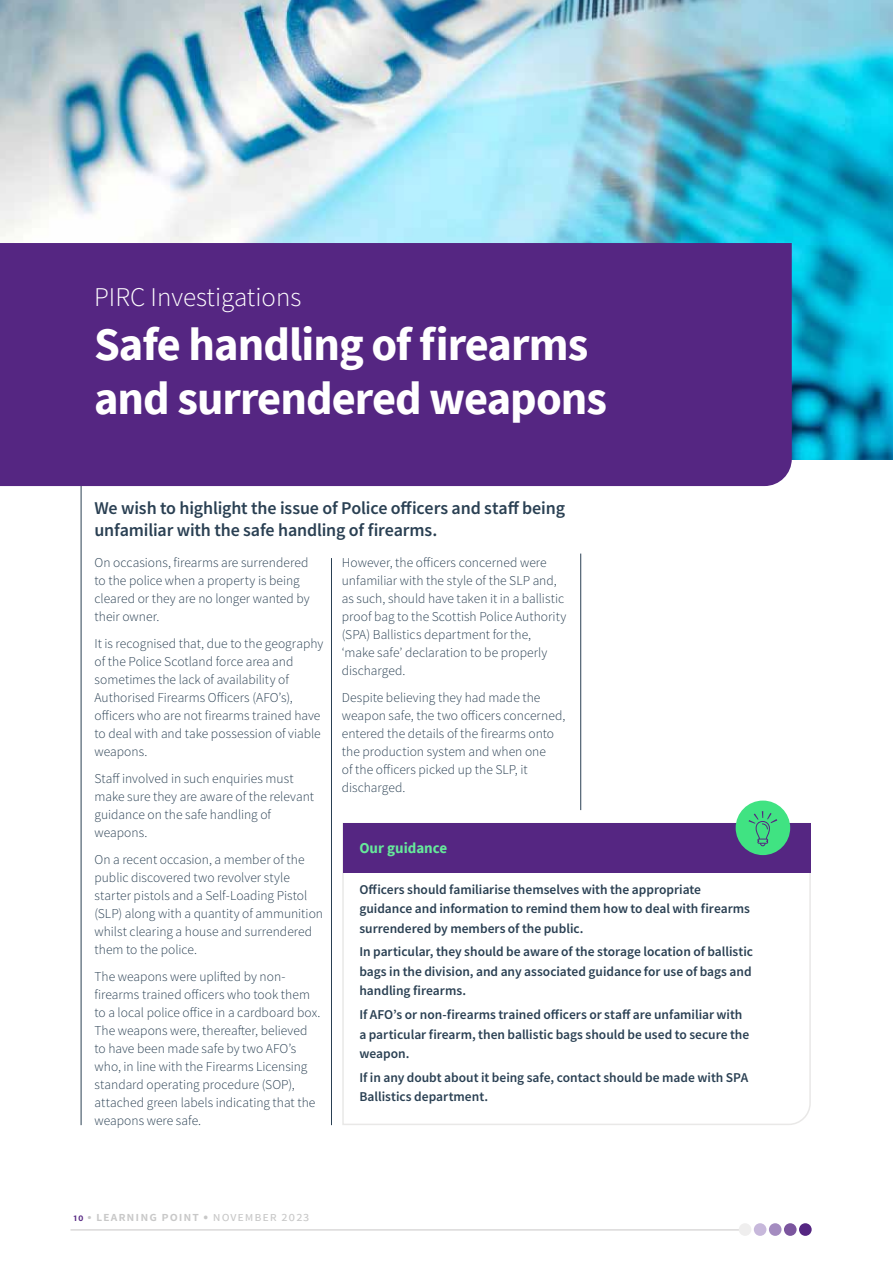
<style>
.page{position:relative;width:893px;height:1263px;background:#fff}
.page>*{position:absolute;margin:0;border:0;box-sizing:border-box;transform-origin:0 0}
.t1{font:700 46.5px/54px "Source Sans Pro";letter-spacing:-.02em;color:#fff}
.t2{font:300 27px "Source Sans Pro";color:#fff}
.Lead_in{font:600 18px/22.5px "Source Sans Pro";letter-spacing:-.01em;color:#2a4053}
.pull_quote{font:700 15px "Source Sans Pro";color:#66e99b}
.Body{font:300 13.5px/18px "Source Sans Pro";color:#2a4053}
.Body-2{font:600 13.5px/19.5px "Source Sans Pro";color:#2a4053}
.t3{font:13.5px "Source Sans Pro";letter-spacing:.07em;color:#c8c8c8}
.s1{font-weight:600;font-size:10.5px;color:#552682}
.s2{font-weight:600}
.s3{font-weight:700}
</style>
<div class="page">
<hr style="left:70px;top:1229px;width:675px;height:1px;background:#c8c7c7">
<div style="left:799px;top:1223px;width:13px;height:13px;background:#552682;border-radius:50%"></div>
<div style="left:784px;top:1223px;width:13px;height:13px;background:#7b559e;border-radius:50%"></div>
<div style="left:754px;top:1223px;width:12px;height:13px;background:#c7b8db;border-radius:50%"></div>
<div style="left:739px;top:1223px;width:12px;height:13px;background:#efeeee;border-radius:50%"></div>
<div style="left:769px;top:1223px;width:12px;height:13px;background:#a48cc0;border-radius:50%"></div>
<svg style="left:342px;top:823px;width:469px;height:302px"></svg>
<img style="left:0;top:0;width:893px;height:459px">
<hr style="left:81px;top:473px;width:1px;height:652px;background:#2a4053">
<hr style="left:331px;top:558px;width:1px;height:567px;background:#2a4053">
<hr style="left:580px;top:554px;width:1px;height:256px;background:#2a4053">
<div style="left:0;top:243px;width:792px;height:243px;background:#552682"></div>
<div style="left:343px;top:824px;width:467px;height:49px;background:#552682"></div>
<div style="left:736px;top:800px;width:54px;height:55px;background:#40e382;border-radius:50%"></div>
<svg style="left:749px;top:811px;width:28px;height:35px"></svg>
<h3 class="t2" style="left:94px;top:280px;width:209px">PIRC Investigations</h3>
<h1 class="t1" style="left:94px;top:317px;width:515px">Safe handling of firearms and surrendered weapons</h1>
<p class="Lead_in" style="left:94px;top:496px;width:472px">We wish to highlight the issue of Police officers and staff being unfamiliar with the safe handling of firearms.</p>
<p class="Body" style="left:94px;top:554px;width:217px">On occasions, firearms are surrendered to the police when a property is being cleared or they are no longer wanted by their owner.</p>
<p class="Body" style="left:94px;top:635px;width:230px">It is recognised that, due to the geography of the Police Scotland force area and sometimes the lack of availability of Authorised Firearms Officers (AFO’s), officers who are not firearms trained have to deal with and take possession of viable weapons.</p>
<p class="Body" style="left:94px;top:770px;width:221px">Staff involved in such enquiries must make sure they are aware of the relevant guidance on the safe handling of weapons.</p>
<p class="Body" style="left:94px;top:851px;width:230px">On a recent occasion, a member of the public discovered two revolver style starter pistols and a Self-Loading Pistol (SLP) along with a quantity of ammunition whilst clearing a house and surrendered them to the police.</p>
<p class="Body" style="left:94px;top:968px;width:227px">The weapons were uplifted by non&shy;firearms trained officers who took them to a local police office in a cardboard box.<br>The weapons were, thereafter, believed to have been made safe by two AFO’s who, in line with the Firearms Licensing standard operating procedure (SOP), attached green labels indicating that the weapons were safe.</p>
<p class="Body" style="left:342px;top:554px;width:226px">However, the officers concerned were unfamiliar with the style of the SLP and, as such, should have taken it in a ballistic proof bag to the Scottish Police Authority (SPA) Ballistics department for the, ‘make safe’ declaration to be properly discharged.</p>
<p class="Body" style="left:342px;top:689px;width:225px">Despite believing they had made the weapon safe, the two officers concerned, entered the details of the firearms onto the production system and when one<br>of the officers picked up the SLP, it discharged.</p>
<p class="pull_quote" style="left:359px;top:838px;width:89px">Our guidance</p>
<p class="Body-2" style="left:359px;top:879px;width:392px">Officers should familiarise themselves with the appropriate guidance and information to remind them how to deal with firearms surrendered by members of the public.</p>
<p class="Body-2" style="left:359px;top:942px;width:395px;text-align:justify">In particular, they should be aware of the storage location of ballistic bags in the division, and any associated guidance for use of bags and handling firearms.</p>
<p class="Body-2" style="left:359px;top:1005px;width:391px">If AFO’s or non-firearms trained officers or staff are unfamiliar with a particular firearm, then ballistic bags should be used to secure the weapon.</p>
<p class="Body-2" style="left:359px;top:1067px;width:390px">If in any doubt about it being safe, contact should be made with SPA<br>Ballistics department.</p>
<p class="t3" style="left:73px;top:1208px;width:238px"><span class="s1">10</span> • <span class="s2">learning point</span> <span class="s3">•</span> november 2023</p>
</div>
